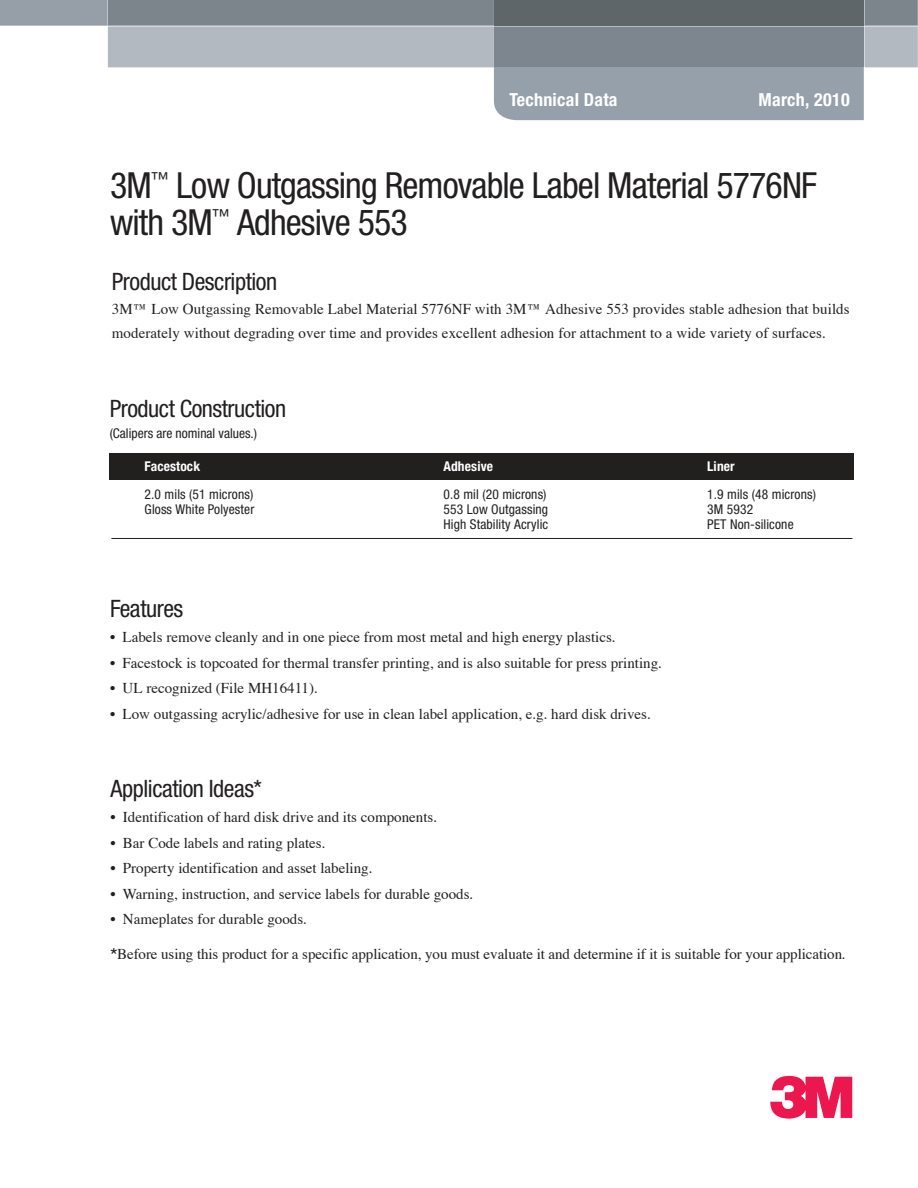
<style>
.page{position:relative;width:918px;height:1188px;background:#fff}
.page>*{position:absolute;margin:0;border:0;box-sizing:border-box;transform-origin:0 0}
.t1{font:60px "Logo 3 M Font";color:#ed174f}
.t2{font:condensed 36px/37.5px "Helvetica Neue";letter-spacing:-.025em;color:#221f1f}
.t3{font:condensed 24px "Helvetica Neue";letter-spacing:-.02em;color:#221f1f}
.t4{font:700 condensed 18px "Helvetica Neue";letter-spacing:.015em;color:#fff}
.t5{font:15px/25.5px "Times";color:#221f1f}
.t6{font:condensed 13.5px "Helvetica Neue";letter-spacing:.01em;color:#221f1f}
.t7{font:700 condensed 13.5px "Helvetica Neue";letter-spacing:.01em;color:#fff}
.s1{font-family:"Helvetica Neue";font-stretch:condensed;font-size:19.5px}
</style>
<div class="page">
<div style="left:494px;top:67px;width:370px;height:53px;background:#96a0aa"></div>
<svg style="left:0;top:0;width:918px;height:67px"></svg>
<div style="left:110px;top:453px;width:744px;height:27px;background:#221f1f"></div>
<hr style="left:111px;top:538px;width:741px;height:1px;background:#221f1f">
<p class="t4" style="left:509px;top:93px;width:110px">Technical Data</p>
<p class="t4" style="left:759px;top:93px;width:93px">March, 2010</p>
<h2 class="t2" style="left:110px;top:169px;width:709px">3M<sup>™</sup> Low Outgassing Removable Label Material 5776NF with 3M<sup>™</sup> Adhesive 553</h2>
<h3 class="t3" style="left:112px;top:273px;width:167px">Product Description</h3>
<p class="t5" style="left:112px;top:299px;width:739px;line-height:24px">3Mô Low Outgassing Removable Label Material 5776NF with 3Mô Adhesive 553 provides stable adhesion that builds moderately without degrading over time and provides excellent adhesion for attachment to a wide variety of surfaces.</p>
<h3 class="t3" style="left:110px;top:400px;width:178px">Product Construction</h3>
<p class="t6" style="left:110px;top:428px;width:149px">(Calipers are nominal values.)</p>
<p class="t7" style="left:145px;top:462px;width:57px">Facestock</p>
<p class="t7" style="left:443px;top:462px;width:51px">Adhesive</p>
<p class="t7" style="left:707px;top:462px;width:29px">Liner</p>
<p class="t6" style="left:145px;top:489px;width:110px">2.0 mils (51 microns)</p>
<p class="t6" style="left:443px;top:489px;width:105px">0.8 mil (20 microns)</p>
<p class="t6" style="left:707px;top:489px;width:110px">1.9 mils (48 microns)</p>
<p class="t6" style="left:145px;top:504px;width:111px">Gloss White Polyester</p>
<p class="t6" style="left:443px;top:504px;width:106px">553 Low Outgassing</p>
<p class="t6" style="left:707px;top:504px;width:47px">3M 5932</p>
<p class="t6" style="left:443px;top:519px;width:106px">High Stability Acrylic</p>
<p class="t6" style="left:707px;top:519px;width:88px">PET Non-silicone</p>
<h3 class="t3" style="left:110px;top:599px;width:75px">Features</h3>
<p class="t5" style="left:110px;top:626px;width:553px">ï Labels remove cleanly and in one piece from most metal and high energy plastics.<br>ï Facestock is topcoated for thermal transfer printing, and is also suitable for press printing. ï UL recognized (File MH16411).<br>ï Low outgassing acrylic/adhesive for use in clean label application, e.g. hard disk drives.</p>
<h3 class="t3" style="left:110px;top:779px;width:153px">Application Ideas*</h3>
<p class="t5" style="left:110px;top:806px;width:364px">ï Identification of hard disk drive and its components.<br>ï Bar Code labels and rating plates.<br>ï Property identification and asset labeling.<br>ï Warning, instruction, and service labels for durable goods. ï Nameplates for durable goods.</p>
<p class="t5" style="left:110px;top:942px;width:737px"><span class="s1">*</span>Before using this product for a specific application, you must evaluate it and determine if it is suitable for your application.</p>
<h1 class="t1" style="left:770px;top:1062px;width:97px">3</h1>
</div>
